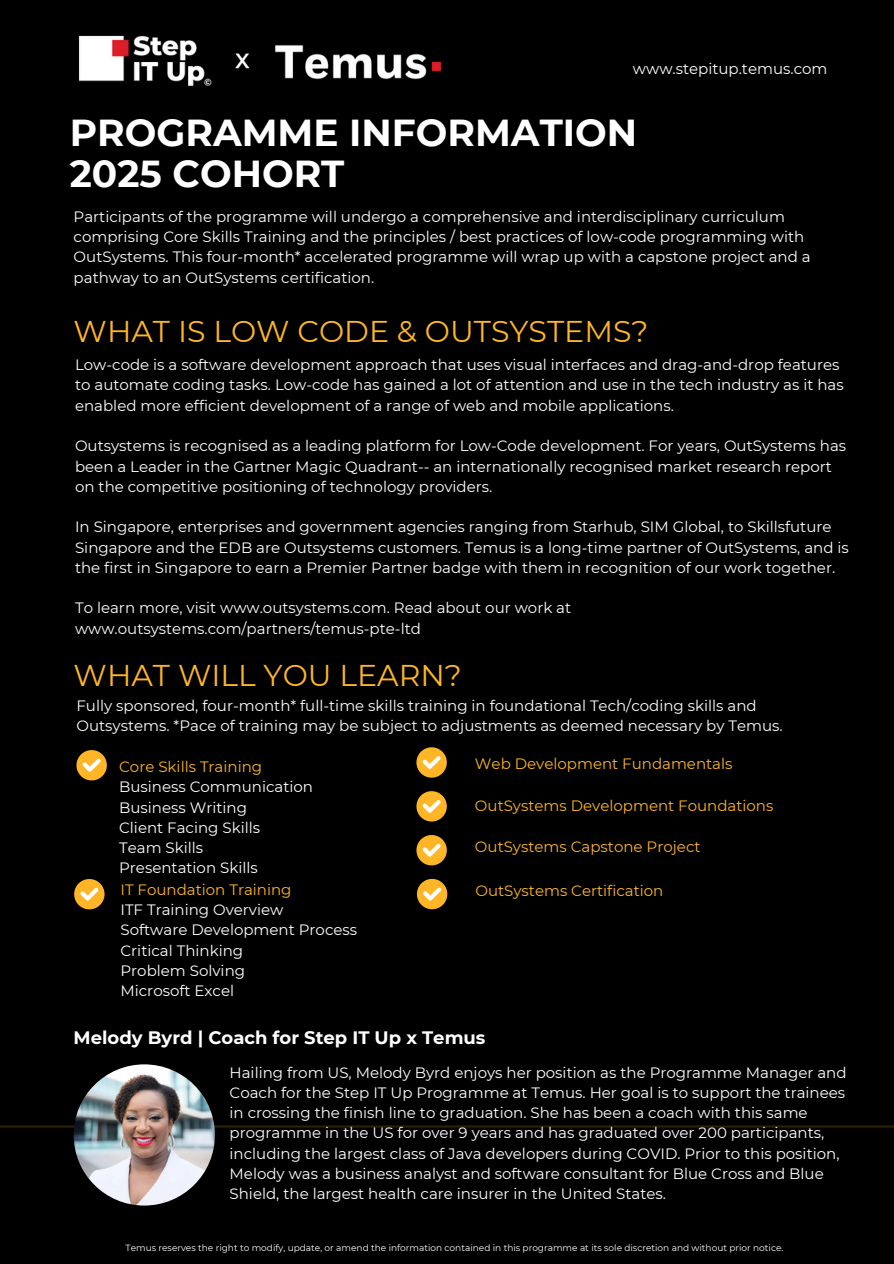
<style>
.page{position:relative;width:894px;height:1264px;background:#fff}
.page>*{position:absolute;margin:0;border:0;box-sizing:border-box;transform-origin:0 0}
.t1{font:700 37.5px/40.5px "Montserrat";color:#fff}
.t2{font:30px "Montserrat";color:#feb626}
.t3{font:700 18px "Montserrat";color:#fff}
.t4{font:15px/20.2px "Montserrat";color:#fff}
.t5{font:15px "Montserrat";color:#feb626}
.t6{font:9px "Montserrat";color:#fff}
.s1{color:#feb626}
</style>
<div class="page">
<div style="left:0;top:0;width:893px;height:1263px;background:#000"></div>
<hr style="left:0;top:1125px;width:893px;height:2px;background:#feb626">
<svg style="left:76px;top:750px;width:31px;height:30px"></svg>
<svg style="left:74px;top:879px;width:30px;height:30px"></svg>
<img style="left:79px;top:35px;width:362px;height:51px">
<svg style="left:416px;top:747px;width:30px;height:30px"></svg>
<svg style="left:416px;top:791px;width:30px;height:30px"></svg>
<svg style="left:416px;top:835px;width:30px;height:30px"></svg>
<svg style="left:417px;top:878px;width:30px;height:31px"></svg>
<img style="left:74px;top:1064px;width:141px;height:141px;border-radius:50%">
<p class="t4" style="left:632px;top:59px;width:196px">www.stepitup.temus.com</p>
<h4 class="t1" style="left:70px;top:113px;width:568px">PROGRAMME INFORMATION<br>2025 COHORT</h4>
<p class="t4" style="left:74px;top:206px;width:738px">Participants of the programme will undergo a comprehensive and interdisciplinary curriculum comprising Core Skills Training and the principles / best practices of low-code programming with OutSystems. This four-month* accelerated programme will wrap up with a capstone project and a pathway to an OutSystems certification.</p>
<h1 class="t2" style="left:74px;top:313px;width:576px">WHAT IS LOW CODE &amp; OUTSYSTEMS?</h1>
<h4 class="t4" style="left:75px;top:355px;width:770px">Low-code is a software development approach that uses visual interfaces and drag-and-drop features to automate coding tasks. Low-code has gained a lot of attention and use in the tech industry as it has enabled more efficient development of a range of web and mobile applications.</h4>
<h4 class="t4" style="left:75px;top:436px;width:772px">Outsystems is recognised as a leading platform for Low-Code development. For years, OutSystems has been a Leader in the Gartner Magic Quadrant-- an internationally recognised market research report on the competitive positioning of technology providers.</h4>
<h4 class="t4" style="left:75px;top:517px;width:775px">In Singapore, enterprises and government agencies ranging from Starhub, SIM Global, to Skillsfuture<br>Singapore and the EDB are Outsystems customers. Temus is a long-time partner of OutSystems, and is the first in Singapore to earn a Premier Partner badge with them in recognition of our work together.</h4>
<h2 class="t4" style="left:75px;top:598px;width:497px">To learn more, visit www.outsystems.com. Read about our work at www.outsystems.com/partners/temus-pte-ltd</h2>
<h4 class="t2" style="left:74px;top:657px;width:389px">WHAT WILL YOU LEARN?</h4>
<h4 class="t4" style="left:76px;top:695px;width:707px">Fully sponsored, four-month* full-time skills training in foundational Tech/coding skills and<br>Outsystems. *Pace of training may be subject to adjustments as deemed necessary by Temus.</h4>
<h4 class="t4" style="left:119px;top:756px;width:195px"><span class="s1">Core Skills Training<br></span>Business Communication<br>Business Writing<br>Client Facing Skills<br>Team Skills</h4>
<h2 class="t4" style="left:119px;top:857px;width:140px">Presentation Skills</h2>
<h4 class="t4" style="left:120px;top:879px;width:238px"><span class="s1">IT Foundation Training<br></span>ITF Training Overview<br>Software Development Process<br>Critical Thinking<br>Problem Solving<br>Microsoft Excel</h4>
<h4 class="t5" style="left:475px;top:754px;width:259px">Web Development Fundamentals</h4>
<p class="t5" style="left:475px;top:796px;width:300px">OutSystems Development Foundations</p>
<h4 class="t5" style="left:475px;top:837px;width:227px">OutSystems Capstone Project</h4>
<p class="t5" style="left:475px;top:881px;width:189px">OutSystems Certification</p>
<h4 class="t3" style="left:74px;top:1026px;width:413px">Melody Byrd | Coach for Step IT Up x Temus</h4>
<p class="t4" style="left:229px;top:1061px;width:618px">Hailing from US, Melody Byrd enjoys her position as the Programme Manager and Coach for the Step IT Up Programme at Temus. Her goal is to support the trainees in crossing the finish line to graduation. She has been a coach with this same programme in the US for over 9 years and has graduated over 200 participants, including the largest class of Java developers during COVID. Prior to this position, Melody was a business analyst and software consultant for Blue Cross and Blue Shield, the largest health care insurer in the United States.</p>
<h4 class="t6" style="left:125px;top:1242px;width:659px">Temus reserves the right to modify, update, or amend the information contained in this programme at its sole discretion and without prior notice.</h4>
</div>
